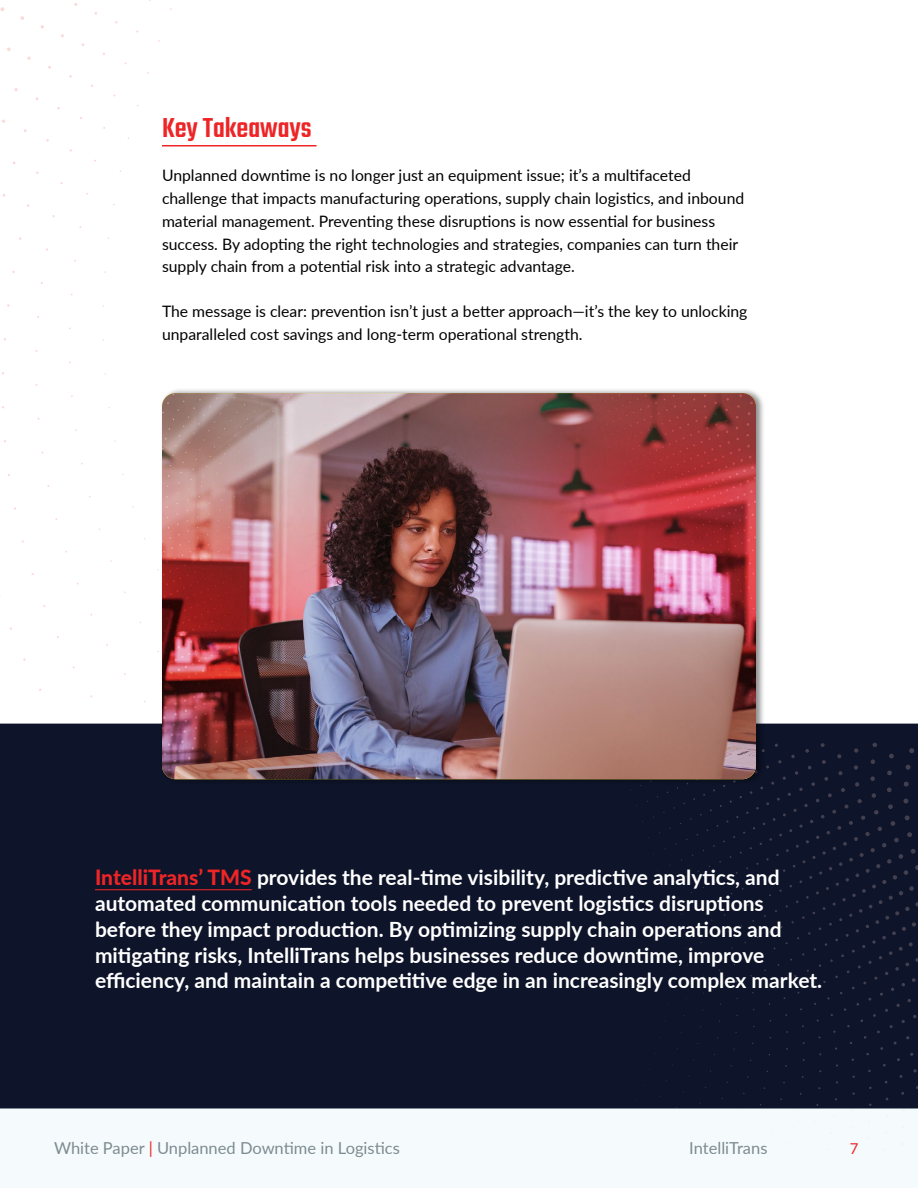
<style>
.page{position:relative;width:918px;height:1188px;background:#fff}
.page>*{position:absolute;margin:0;border:0;box-sizing:border-box;transform-origin:0 0}
.t1{font:300 30px "Teko";color:#ed2526}
.t2{font:700 21px/25.8px "Lato";color:#fff}
.t3{font:16.5px "Lato";color:#7d8b92}
.t4{font:15.75px/22.8px "Lato";color:#000}
.t5{font:15px "Lato";color:#ed2526}
.s1{font-weight:800;color:#ed2526}
.s2{color:#ed2526}
</style>
<div class="page">
<div style="left:0;top:1108px;width:918px;height:47px;background:#f5fbfc"></div>
<div style="left:0;top:724px;width:918px;height:384px;background:#0e1429"></div>
<svg style="left:766px;top:765px;width:3px;height:4px"></svg>
<svg style="left:778px;top:760px;width:4px;height:3px"></svg>
<svg style="left:793px;top:809px;width:4px;height:3px"></svg>
<svg style="left:799px;top:825px;width:4px;height:3px"></svg>
<svg style="left:812px;top:856px;width:4px;height:3px"></svg>
<svg style="left:819px;top:871px;width:3px;height:4px"></svg>
<svg style="left:791px;top:755px;width:4px;height:3px"></svg>
<svg style="left:795px;top:771px;width:3px;height:4px"></svg>
<svg style="left:799px;top:788px;width:4px;height:3px"></svg>
<svg style="left:804px;top:804px;width:4px;height:3px"></svg>
<svg style="left:822px;top:851px;width:4px;height:4px"></svg>
<svg style="left:842px;top:898px;width:4px;height:3px"></svg>
<svg style="left:868px;top:961px;width:4px;height:3px"></svg>
<svg style="left:805px;top:749px;width:4px;height:4px"></svg>
<svg style="left:808px;top:766px;width:4px;height:3px"></svg>
<svg style="left:811px;top:782px;width:4px;height:4px"></svg>
<svg style="left:839px;top:862px;width:3px;height:4px"></svg>
<svg style="left:846px;top:878px;width:3px;height:4px"></svg>
<svg style="left:852px;top:894px;width:4px;height:3px"></svg>
<svg style="left:859px;top:909px;width:3px;height:4px"></svg>
<svg style="left:872px;top:940px;width:4px;height:4px"></svg>
<svg style="left:896px;top:1004px;width:4px;height:3px"></svg>
<svg style="left:913px;top:1069px;width:4px;height:3px"></svg>
<svg style="left:821px;top:743px;width:4px;height:4px"></svg>
<svg style="left:822px;top:760px;width:4px;height:4px"></svg>
<svg style="left:824px;top:777px;width:4px;height:4px"></svg>
<svg style="left:828px;top:793px;width:4px;height:4px"></svg>
<svg style="left:832px;top:810px;width:4px;height:4px"></svg>
<svg style="left:837px;top:826px;width:4px;height:4px"></svg>
<svg style="left:843px;top:842px;width:4px;height:4px"></svg>
<svg style="left:849px;top:858px;width:4px;height:4px"></svg>
<svg style="left:856px;top:873px;width:3px;height:4px"></svg>
<svg style="left:862px;top:889px;width:4px;height:4px"></svg>
<svg style="left:876px;top:920px;width:3px;height:4px"></svg>
<svg style="left:882px;top:936px;width:4px;height:3px"></svg>
<svg style="left:889px;top:951px;width:3px;height:4px"></svg>
<svg style="left:895px;top:967px;width:4px;height:4px"></svg>
<svg style="left:907px;top:999px;width:4px;height:3px"></svg>
<svg style="left:913px;top:1015px;width:4px;height:3px"></svg>
<svg style="left:837px;top:754px;width:4px;height:4px"></svg>
<svg style="left:838px;top:771px;width:5px;height:4px"></svg>
<svg style="left:841px;top:788px;width:4px;height:4px"></svg>
<svg style="left:844px;top:805px;width:5px;height:4px"></svg>
<svg style="left:849px;top:821px;width:4px;height:4px"></svg>
<svg style="left:854px;top:837px;width:4px;height:4px"></svg>
<svg style="left:860px;top:853px;width:4px;height:4px"></svg>
<svg style="left:866px;top:869px;width:4px;height:4px"></svg>
<svg style="left:872px;top:885px;width:4px;height:3px"></svg>
<svg style="left:879px;top:900px;width:4px;height:4px"></svg>
<svg style="left:885px;top:916px;width:4px;height:4px"></svg>
<svg style="left:892px;top:931px;width:4px;height:4px"></svg>
<svg style="left:899px;top:947px;width:4px;height:4px"></svg>
<svg style="left:905px;top:963px;width:4px;height:3px"></svg>
<svg style="left:912px;top:978px;width:4px;height:4px"></svg>
<svg style="left:854px;top:748px;width:4px;height:5px"></svg>
<svg style="left:854px;top:765px;width:4px;height:5px"></svg>
<svg style="left:855px;top:782px;width:4px;height:5px"></svg>
<svg style="left:858px;top:799px;width:4px;height:4px"></svg>
<svg style="left:861px;top:816px;width:4px;height:4px"></svg>
<svg style="left:865px;top:832px;width:5px;height:4px"></svg>
<svg style="left:871px;top:848px;width:4px;height:4px"></svg>
<svg style="left:876px;top:864px;width:4px;height:4px"></svg>
<svg style="left:882px;top:880px;width:4px;height:4px"></svg>
<svg style="left:889px;top:896px;width:4px;height:4px"></svg>
<svg style="left:895px;top:911px;width:4px;height:4px"></svg>
<svg style="left:902px;top:927px;width:4px;height:4px"></svg>
<svg style="left:909px;top:942px;width:4px;height:4px"></svg>
<svg style="left:915px;top:958px;width:3px;height:4px"></svg>
<svg style="left:872px;top:743px;width:5px;height:4px"></svg>
<svg style="left:871px;top:759px;width:4px;height:5px"></svg>
<svg style="left:870px;top:776px;width:5px;height:5px"></svg>
<svg style="left:872px;top:793px;width:4px;height:5px"></svg>
<svg style="left:874px;top:810px;width:5px;height:5px"></svg>
<svg style="left:878px;top:827px;width:4px;height:4px"></svg>
<svg style="left:882px;top:843px;width:4px;height:4px"></svg>
<svg style="left:887px;top:859px;width:5px;height:5px"></svg>
<svg style="left:893px;top:875px;width:4px;height:5px"></svg>
<svg style="left:899px;top:891px;width:4px;height:4px"></svg>
<svg style="left:912px;top:922px;width:4px;height:5px"></svg>
<svg style="left:889px;top:754px;width:5px;height:4px"></svg>
<svg style="left:887px;top:771px;width:5px;height:4px"></svg>
<svg style="left:887px;top:787px;width:5px;height:5px"></svg>
<svg style="left:888px;top:804px;width:5px;height:5px"></svg>
<svg style="left:891px;top:821px;width:4px;height:5px"></svg>
<svg style="left:894px;top:838px;width:5px;height:4px"></svg>
<svg style="left:899px;top:854px;width:4px;height:5px"></svg>
<svg style="left:904px;top:870px;width:4px;height:5px"></svg>
<svg style="left:909px;top:886px;width:5px;height:5px"></svg>
<svg style="left:905px;top:902px;width:13px;height:9px"></svg>
<svg style="left:909px;top:748px;width:5px;height:5px"></svg>
<svg style="left:906px;top:765px;width:5px;height:5px"></svg>
<svg style="left:904px;top:782px;width:5px;height:5px"></svg>
<svg style="left:903px;top:799px;width:5px;height:4px"></svg>
<svg style="left:905px;top:815px;width:5px;height:5px"></svg>
<svg style="left:907px;top:832px;width:5px;height:5px"></svg>
<svg style="left:911px;top:849px;width:5px;height:5px"></svg>
<svg style="left:915px;top:865px;width:3px;height:5px"></svg>
<svg style="left:20px;top:16px;width:4px;height:4px"></svg>
<svg style="left:7px;top:47px;width:4px;height:4px"></svg>
<svg style="left:0;top:7px;width:4px;height:4px"></svg>
<hr style="left:162px;top:145px;width:154px;height:1px;background:#ed2526">
<div style="left:160px;top:387px;width:605px;height:398px;background:#000;opacity:.44"></div>
<img style="left:162px;top:393px;width:594px;height:386px">
<hr style="left:95px;top:889px;width:157px;height:1px;background:#ed2526">
<h1 class="t1" style="left:162px;top:112px;width:151px">Key Takeaways</h1>
<p class="t4" style="left:162px;top:163px;width:584px">Unplanned downtime is no longer just an equipment issue; it’s a multifaceted challenge that impacts manufacturing operations, supply chain logistics, and inbound material management. Preventing these disruptions is now essential for business success. By adopting the right technologies and strategies, companies can turn their supply chain from a potential risk into a strategic advantage.</p>
<p class="t4" style="left:162px;top:299px;width:587px">The message is clear: prevention isn’t just a better approach—it’s the key to unlocking unparalleled cost savings and long-term operational strength.</p>
<p class="t2" style="left:95px;top:864px;width:729px"><span class="s1">IntelliTrans’ TMS</span> provides the real-time visibility, predictive analytics, and automated communication tools needed to prevent logistics disruptions before they impact production. By optimizing supply chain operations and mitigating risks, IntelliTrans helps businesses reduce downtime, improve efficiency, and maintain a competitive edge in an increasingly complex market.</p>
<p class="t3" style="left:54px;top:1136px;width:347px">White Paper <span class="s2">|</span> Unplanned Downtime in Logistics</p>
<p class="t3" style="left:689px;top:1136px;width:80px">IntelliTrans</p>
<p class="t5" style="left:850px;top:1138px;width:10px">7</p>
</div>
